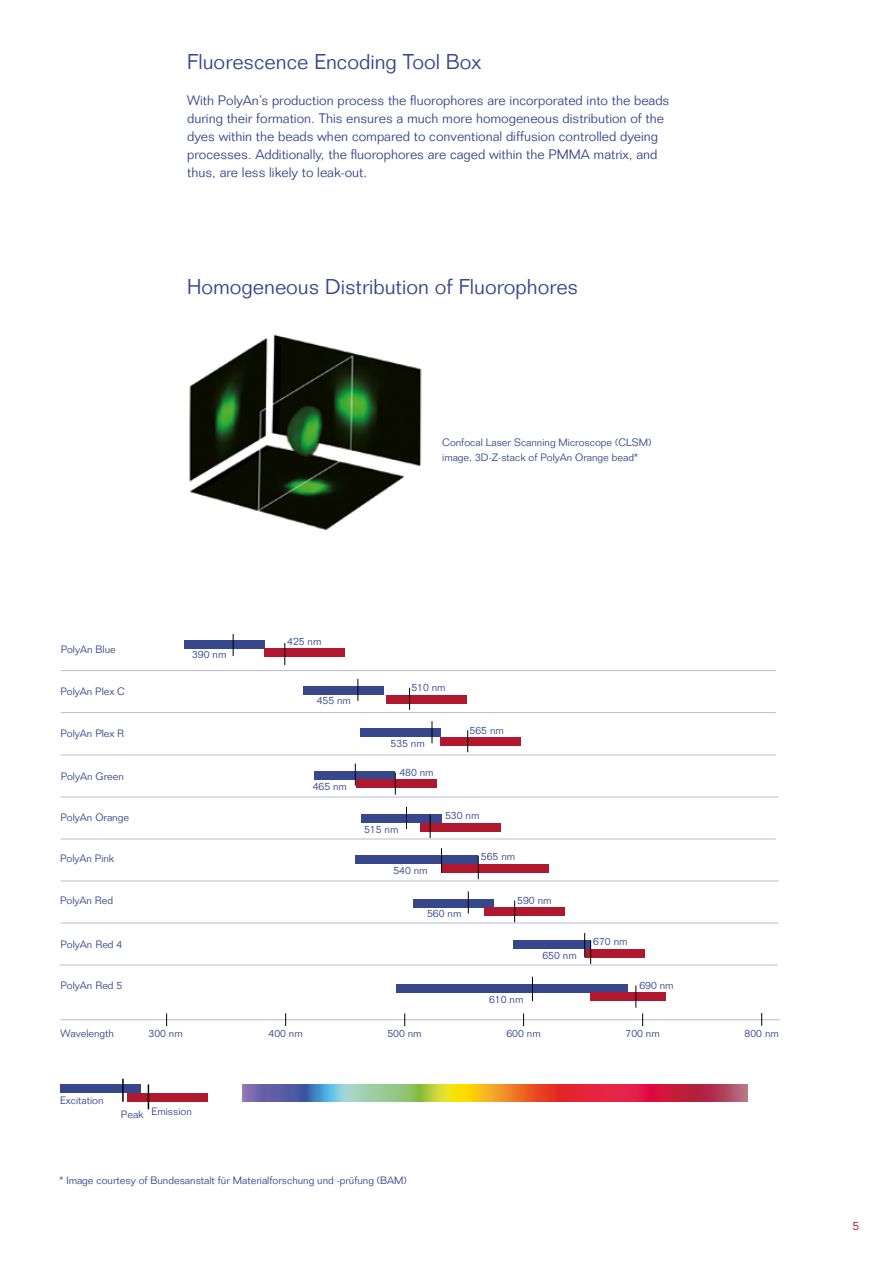
<style>
.page{position:relative;width:893px;height:1263px;background:#fff}
.page>*{position:absolute;margin:0;border:0;box-sizing:border-box;transform-origin:0 0}
.t1{font:300 21px "Folio Std";color:#36478c}
.t2{font:300 13.5px/18px "Folio Std";color:#36478c}
.t3{font:300 12px "Folio Std";color:#b01830}
.t4{font:300 10.5px/15px "Folio Std";color:#36478c}
</style>
<div class="page">
<img style="left:189px;top:334px;width:233px;height:196px">
<img style="left:242px;top:1085px;width:505px;height:16px">
<div style="left:61px;top:1084px;width:80px;height:9px;background:#36478c"></div>
<div style="left:127px;top:1093px;width:81px;height:8px;background:#b01830"></div>
<hr style="left:122px;top:1079px;width:2px;height:23px;background:#000">
<svg style="left:148px;top:1084px;width:1px;height:25px"></svg>
<hr style="left:61px;top:881px;width:718px;height:1px;background:#b9bad7">
<hr style="left:61px;top:839px;width:715px;height:1px;background:#b9bad7">
<hr style="left:61px;top:797px;width:718px;height:1px;background:#b9bad7">
<hr style="left:61px;top:755px;width:715px;height:1px;background:#b9bad7">
<hr style="left:61px;top:712px;width:715px;height:1px;background:#b9bad7">
<div style="left:184px;top:640px;width:80px;height:8px;background:#36478c"></div>
<div style="left:264px;top:648px;width:81px;height:9px;background:#b01830"></div>
<svg style="left:233px;top:634px;width:1px;height:22px"></svg>
<svg style="left:284px;top:643px;width:1px;height:22px"></svg>
<div style="left:303px;top:686px;width:80px;height:9px;background:#36478c"></div>
<div style="left:386px;top:695px;width:81px;height:8px;background:#b01830"></div>
<svg style="left:409px;top:688px;width:1px;height:22px"></svg>
<svg style="left:357px;top:679px;width:1px;height:22px"></svg>
<div style="left:360px;top:729px;width:80px;height:8px;background:#36478c"></div>
<div style="left:440px;top:737px;width:81px;height:9px;background:#b01830"></div>
<svg style="left:432px;top:721px;width:1px;height:22px"></svg>
<svg style="left:467px;top:730px;width:1px;height:22px"></svg>
<div style="left:355px;top:856px;width:122px;height:8px;background:#36478c"></div>
<div style="left:441px;top:864px;width:108px;height:9px;background:#b01830"></div>
<svg style="left:441px;top:848px;width:1px;height:25px"></svg>
<svg style="left:478px;top:856px;width:1px;height:23px"></svg>
<div style="left:314px;top:771px;width:81px;height:8px;background:#36478c"></div>
<div style="left:356px;top:779px;width:81px;height:9px;background:#b01830"></div>
<svg style="left:355px;top:763px;width:1px;height:23px"></svg>
<svg style="left:395px;top:772px;width:1px;height:23px"></svg>
<div style="left:361px;top:814px;width:80px;height:9px;background:#36478c"></div>
<div style="left:420px;top:823px;width:81px;height:8px;background:#b01830"></div>
<svg style="left:406px;top:807px;width:1px;height:22px"></svg>
<svg style="left:430px;top:814px;width:1px;height:24px"></svg>
<div style="left:413px;top:899px;width:81px;height:8px;background:#36478c"></div>
<div style="left:484px;top:907px;width:81px;height:9px;background:#b01830"></div>
<svg style="left:468px;top:891px;width:1px;height:22px"></svg>
<svg style="left:514px;top:900px;width:1px;height:22px"></svg>
<hr style="left:61px;top:1019px;width:719px;height:1px;background:#b9bad7">
<svg style="left:166px;top:1013px;width:1px;height:13px"></svg>
<svg style="left:761px;top:1013px;width:1px;height:13px"></svg>
<svg style="left:285px;top:1013px;width:1px;height:13px"></svg>
<svg style="left:404px;top:1013px;width:1px;height:13px"></svg>
<svg style="left:523px;top:1013px;width:1px;height:13px"></svg>
<svg style="left:642px;top:1013px;width:1px;height:13px"></svg>
<div style="left:513px;top:940px;width:77px;height:9px;background:#36478c"></div>
<div style="left:585px;top:949px;width:60px;height:8px;background:#b01830"></div>
<svg style="left:584px;top:933px;width:7px;height:31px"></svg>
<div style="left:396px;top:984px;width:232px;height:9px;background:#36478c"></div>
<div style="left:590px;top:993px;width:75px;height:8px;background:#b01830"></div>
<svg style="left:532px;top:977px;width:1px;height:24px"></svg>
<svg style="left:635px;top:986px;width:1px;height:22px"></svg>
<hr style="left:61px;top:923px;width:718px;height:1px;background:#b9bad7">
<hr style="left:60px;top:965px;width:717px;height:1px;background:#b9bad7">
<hr style="left:61px;top:670px;width:715px;height:1px;background:#b9bad7">
<h1 class="t1" style="left:187px;top:49px;width:296px">Fluorescence Encoding Tool Box</h1>
<p class="t2" style="left:187px;top:91px;width:484px">With PolyAn’s production process the fluorophores are incorporated into the beads during their formation. This ensures a much more homogeneous distribution of the dyes within the beads when compared to conventional diffusion controlled dyeing processes. Additionally, the fluorophores are caged within the PMMA matrix, and thus, are less likely to leak-out.</p>
<h1 class="t1" style="left:187px;top:274px;width:392px">Homogeneous Distribution of Fluorophores</h1>
<p class="t4" style="left:442px;top:434px;width:211px">Confocal Laser Scanning Microscope (CLSM) image, 3D-Z-stack of PolyAn Orange bead*</p>
<p class="t4" style="left:61px;top:641px;width:57px">PolyAn Blue</p>
<p class="t4" style="left:192px;top:646px;width:36px">390 nm</p>
<p class="t4" style="left:60px;top:684px;width:66px">PolyAn Plex C</p>
<p class="t4" style="left:287px;top:634px;width:36px">425 nm</p>
<p class="t4" style="left:317px;top:693px;width:36px">455 nm</p>
<p class="t4" style="left:411px;top:680px;width:36px">510 nm</p>
<p class="t4" style="left:61px;top:726px;width:65px">PolyAn Plex R</p>
<p class="t4" style="left:390px;top:736px;width:36px">535 nm</p>
<p class="t4" style="left:470px;top:722px;width:36px">565 nm</p>
<p class="t4" style="left:61px;top:769px;width:65px">PolyAn Green</p>
<p class="t4" style="left:313px;top:778px;width:36px">465 nm</p>
<p class="t4" style="left:399px;top:764px;width:36px">480 nm</p>
<p class="t4" style="left:61px;top:810px;width:70px">PolyAn Orange</p>
<p class="t4" style="left:445px;top:808px;width:36px">530 nm</p>
<p class="t4" style="left:364px;top:822px;width:36px">515 nm</p>
<p class="t4" style="left:60px;top:851px;width:56px">PolyAn Pink</p>
<p class="t4" style="left:481px;top:849px;width:36px">565 nm</p>
<p class="t4" style="left:393px;top:863px;width:36px">540 nm</p>
<p class="t4" style="left:60px;top:893px;width:55px">PolyAn Red</p>
<p class="t4" style="left:517px;top:893px;width:36px">590 nm</p>
<p class="t4" style="left:427px;top:906px;width:36px">560 nm</p>
<p class="t4" style="left:61px;top:936px;width:63px">PolyAn Red 4</p>
<p class="t4" style="left:593px;top:934px;width:36px">670 nm</p>
<p class="t4" style="left:542px;top:948px;width:36px">650 nm</p>
<p class="t4" style="left:61px;top:978px;width:63px">PolyAn Red 5</p>
<p class="t4" style="left:61px;top:1026px;width:55px">Wavelength</p>
<p class="t4" style="left:60px;top:1092px;width:45px">Excitation</p>
<p class="t4" style="left:489px;top:991px;width:36px">610 nm</p>
<p class="t4" style="left:639px;top:978px;width:36px">690 nm</p>
<p class="t4" style="left:148px;top:1026px;width:36px">300 nm</p>
<p class="t4" style="left:269px;top:1026px;width:36px">400 nm</p>
<p class="t4" style="left:387px;top:1026px;width:36px">500 nm</p>
<p class="t4" style="left:506px;top:1026px;width:36px">600 nm</p>
<p class="t4" style="left:625px;top:1026px;width:36px">700 nm</p>
<p class="t4" style="left:745px;top:1026px;width:36px">800 nm</p>
<p class="t4" style="left:121px;top:1104px;width:72px">Peak Emission</p>
<p class="t4" style="left:60px;top:1173px;width:349px">* Image courtesy of Bundesanstalt für Materialforschung und -prüfung (BAM)</p>
<p class="t3" style="left:852px;top:1219px;width:8px">5</p>
</div>
